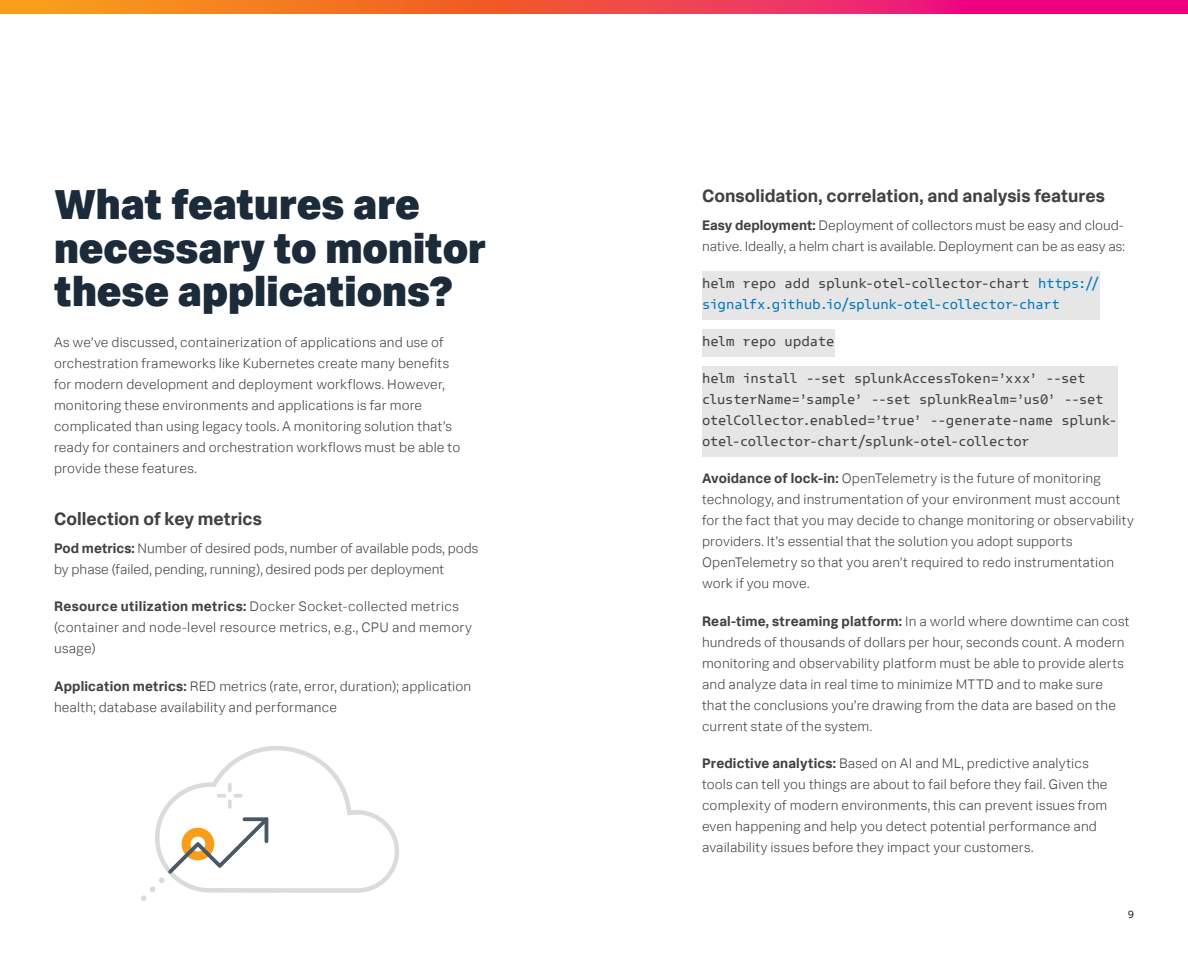
<style>
.page{position:relative;width:1188px;height:972px;background:#fff}
.page>*{position:absolute;margin:0;border:0;box-sizing:border-box;transform-origin:0 0}
.Headline_1{font:900 42px/43.5px "Splunk Data Sans";color:#1c2b39}
.Subhead_2_-_Grey_Bol{font:700 18px "Splunk Data Sans";color:#414042}
.Body_text{font:300 13.8px/21px "Splunk Data Sans";letter-spacing:.01em;color:#414042}
.Body_text-2{font:13.8px/21px "Splunk Data Sans Mono";letter-spacing:-.01em;color:#414042}
.Body_text-3{font:13.8px/21px "Splunk Data Sans Mono";letter-spacing:-.01em;color:#0077be}
.t1{font:10.5px "Splunk Data Sans";color:#1c2b39}
.s1{font-weight:700}
.s2{color:#414042}
</style>
<div class="page">
<svg style="left:0;top:0;width:1188px;height:14px"></svg>
<svg style="left:141px;top:746px;width:258px;height:155px"></svg>
<svg style="left:228px;top:799px;width:4px;height:10px"></svg>
<svg style="left:233px;top:794px;width:10px;height:4px"></svg>
<div style="left:702px;top:271px;width:398px;height:49px;background:#e7e6e7"></div>
<div style="left:702px;top:329px;width:132px;height:28px;background:#e7e6e7"></div>
<div style="left:702px;top:367px;width:415px;height:90px;background:#e7e6e7"></div>
<p class="Headline_1" style="left:54px;top:182px;width:434px">What features are necessary to monitor these applications?</p>
<p class="Body_text" style="left:54px;top:332px;width:408px">As we’ve discussed, containerization of applications and use of orchestration frameworks like Kubernetes create many benefits for modern development and deployment workflows. However, monitoring these environments and applications is far more complicated than using legacy tools. A monitoring solution that’s ready for containers and orchestration workflows must be able to provide these features.</p>
<p class="Subhead_2_-_Grey_Bol" style="left:54px;top:508px;width:210px">Collection of key metrics</p>
<p class="Body_text" style="left:54px;top:538px;width:426px"><span class="s1">Pod metrics:</span> Number of desired pods, number of available pods, pods by phase (failed, pending, running), desired pods per deployment</p>
<p class="Body_text" style="left:54px;top:596px;width:420px"><span class="s1">Resource utilization metrics:</span> Docker Socket-collected metrics (container and node-level resource metrics, e.g., CPU and memory usage)</p>
<p class="Body_text" style="left:54px;top:675px;width:419px"><span class="s1">Application metrics:</span> RED metrics (rate, error, duration); application health; database availability and performance</p>
<p class="Subhead_2_-_Grey_Bol" style="left:702px;top:185px;width:405px">Consolidation, correlation, and analysis features</p>
<p class="Body_text" style="left:702px;top:214px;width:424px"><span class="s1">Easy deployment:</span> Deployment of collectors must be easy and cloud&shy;native. Ideally, a helm chart is available. Deployment can be as easy as:</p>
<p class="Body_text-3" style="left:702px;top:272px;width:399px"><span class="s2">helm repo add splunk-otel-collector-chart</span> https:// signalfx.github.io/splunk-otel-collector-chart</p>
<p class="Body_text-2" style="left:702px;top:331px;width:134px">helm repo update</p>
<p class="Body_text-2" style="left:702px;top:368px;width:417px">helm install --set splunkAccessToken=’xxx’ --set clusterName=’sample’ --set splunkRealm=’us0’ --set otelCollector.enabled=’true’ --generate-name splunk&shy;otel-collector-chart/splunk-otel-collector</p>
<p class="Body_text" style="left:702px;top:468px;width:434px"><span class="s1">Avoidance of lock-in:</span> OpenTelemetry is the future of monitoring technology, and instrumentation of your environment must account for the fact that you may decide to change monitoring or observability providers. It’s essential that the solution you adopt supports OpenTelemetry so that you aren’t required to redo instrumentation work if you move.</p>
<p class="Body_text" style="left:702px;top:610px;width:429px"><span class="s1">Real-time, streaming platform:</span> In a world where downtime can cost hundreds of thousands of dollars per hour, seconds count. A modern monitoring and observability platform must be able to provide alerts and analyze data in real time to minimize MTTD and to make sure that the conclusions you’re drawing from the data are based on the current state of the system.</p>
<p class="Body_text" style="left:702px;top:752px;width:407px"><span class="s1">Predictive analytics:</span> Based on AI and ML, predictive analytics tools can tell you things are about to fail before they fail. Given the complexity of modern environments, this can prevent issues from even happening and help you detect potential performance and availability issues before they impact your customers.</p>
<p class="t1" style="left:1128px;top:908px;width:8px">9</p>
</div>
